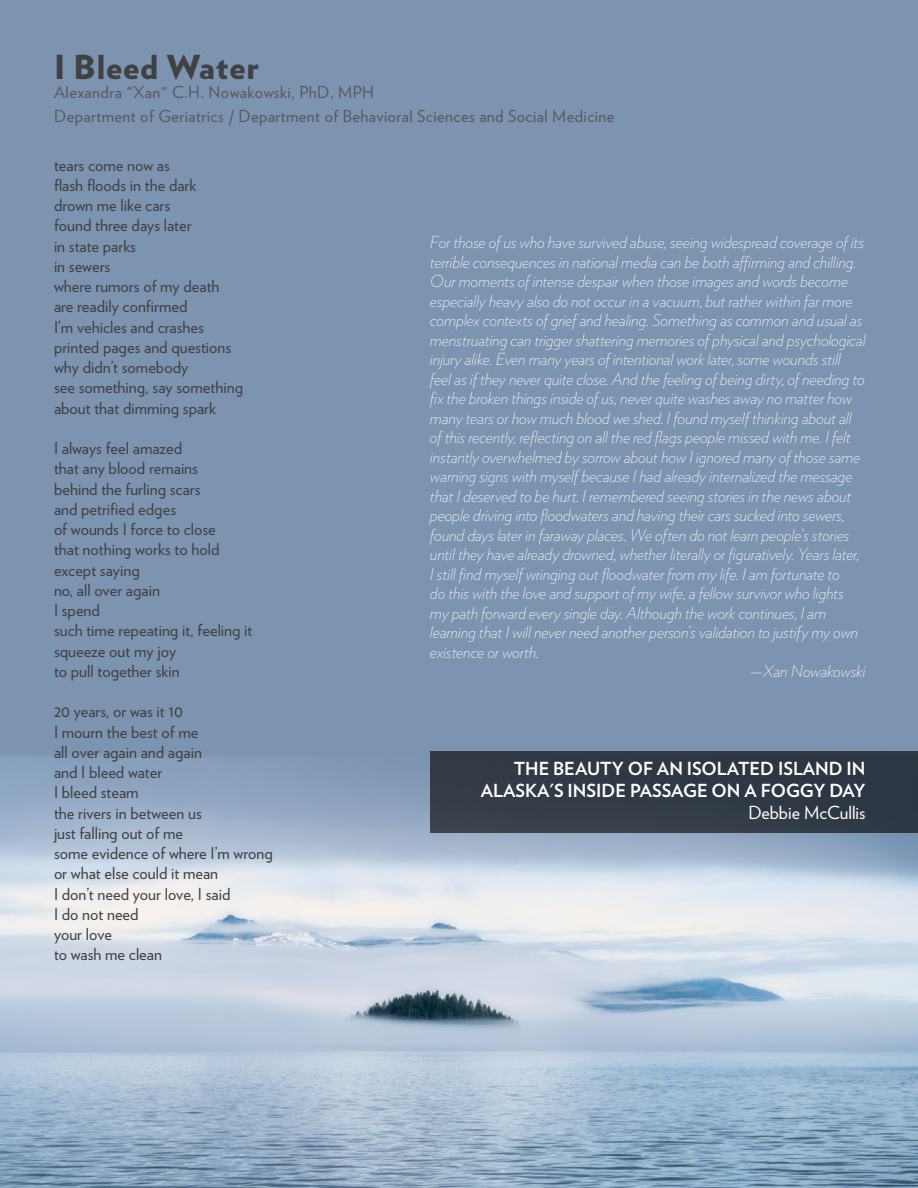
<style>
.page{position:relative;width:918px;height:1188px;background:#fff}
.page>*{position:absolute;margin:0;border:0;box-sizing:border-box;transform-origin:0 0}
.Poem_Left{font:900 33px "Verlag";letter-spacing:.025em;color:#414042}
.t1{font:700 18px "Verlag";color:#fff}
.t2{font:18px "Verlag";color:#fff}
.Poem_Left-2{font:italic 200 16.5px/19.5px "Verlag";letter-spacing:-.005em;color:#fff}
.Poem_Left-3{font:16.5px "Verlag";color:#414042}
.Poem_Left-4{font:16.5px "Verlag";letter-spacing:.025em;color:#58595b}
</style>
<div class="page">
<div style="left:0;top:0;width:918px;height:795px;background:#7c94b0"></div>
<img style="left:0;top:757px;width:918px;height:431px">
<div style="left:430px;top:751px;width:488px;height:81px;background:#303945"></div>
<p class="Poem_Left" style="left:54px;top:40px;width:206px">I Bleed Water</p>
<p class="Poem_Left-4" style="left:54px;top:80px;width:321px">Alexandra "Xan" C.H. Nowakowski, PhD, MPH</p>
<p class="Poem_Left-4" style="left:54px;top:104px;width:562px">Department of Geriatrics / Department of Behavioral Sciences and Social Medicine</p>
<p class="Poem_Left-3" style="left:54px;top:152px;width:117px">tears come now as</p>
<p class="Poem_Left-3" style="left:54px;top:172px;width:144px">flash floods in the dark</p>
<p class="Poem_Left-3" style="left:54px;top:193px;width:118px">drown me like cars</p>
<p class="Poem_Left-3" style="left:54px;top:213px;width:139px">found three days later</p>
<p class="Poem_Left-3" style="left:54px;top:233px;width:84px">in state parks</p>
<p class="Poem_Left-3" style="left:54px;top:253px;width:58px">in sewers</p>
<p class="Poem_Left-3" style="left:54px;top:274px;width:167px">where rumors of my death</p>
<p class="Poem_Left-3" style="left:54px;top:294px;width:135px">are readily confirmed</p>
<p class="Poem_Left-3" style="left:54px;top:314px;width:151px">I’m vehicles and crashes</p>
<p class="Poem_Left-3" style="left:54px;top:334px;width:179px">printed pages and questions</p>
<p class="Poem_Left-3" style="left:54px;top:355px;width:136px">why didn’t somebody</p>
<p class="Poem_Left-3" style="left:54px;top:375px;width:191px">see something, say something</p>
<p class="Poem_Left-3" style="left:54px;top:395px;width:164px">about that dimming spark</p>
<p class="Poem_Left-3" style="left:54px;top:436px;width:130px">I always feel amazed</p>
<p class="Poem_Left-3" style="left:54px;top:456px;width:146px">that any blood remains</p>
<p class="Poem_Left-3" style="left:54px;top:476px;width:148px">behind the furling scars</p>
<p class="Poem_Left-3" style="left:54px;top:496px;width:124px">and petrified edges</p>
<p class="Poem_Left-3" style="left:54px;top:517px;width:163px">of wounds I force to close</p>
<p class="Poem_Left-3" style="left:54px;top:537px;width:167px">that nothing works to hold</p>
<p class="Poem_Left-3" style="left:54px;top:557px;width:87px">except saying</p>
<p class="Poem_Left-3" style="left:54px;top:577px;width:107px">no, all over again</p>
<p class="Poem_Left-3" style="left:54px;top:598px;width:47px">I spend</p>
<p class="Poem_Left-3" style="left:54px;top:618px;width:200px">such time repeating it, feeling it</p>
<p class="Poem_Left-3" style="left:54px;top:638px;width:124px">squeeze out my joy</p>
<p class="Poem_Left-3" style="left:54px;top:658px;width:127px">to pull together skin</p>
<p class="Poem_Left-3" style="left:54px;top:699px;width:130px">20 years, or was it 10</p>
<p class="Poem_Left-3" style="left:54px;top:719px;width:146px">I mourn the best of me</p>
<p class="Poem_Left-3" style="left:54px;top:739px;width:150px">all over again and again</p>
<p class="Poem_Left-3" style="left:54px;top:760px;width:110px">and I bleed water</p>
<p class="Poem_Left-3" style="left:54px;top:780px;width:86px">I bleed steam</p>
<p class="Poem_Left-3" style="left:54px;top:800px;width:149px">the rivers in between us</p>
<p class="Poem_Left-3" style="left:54px;top:820px;width:131px">just falling out of me</p>
<p class="Poem_Left-3" style="left:54px;top:841px;width:220px">some evidence of where I’m wrong</p>
<p class="Poem_Left-3" style="left:54px;top:861px;width:166px">or what else could it mean</p>
<p class="Poem_Left-3" style="left:54px;top:881px;width:178px">I don’t need your love, I said</p>
<p class="Poem_Left-3" style="left:54px;top:901px;width:86px">I do not need</p>
<p class="Poem_Left-3" style="left:54px;top:922px;width:60px">your love</p>
<p class="Poem_Left-3" style="left:54px;top:942px;width:110px">to wash me clean</p>
<p class="Poem_Left-2" style="left:430px;top:231px;width:437px">For those of us who have survived abuse, seeing widespread coverage of its terrible consequences in national media can be both affirming and chilling.<br>Our moments of intense despair when those images and words become especially heavy also do not occur in a vacuum, but rather within far more complex contexts of grief and healing. Something as common and usual as menstruating can trigger shattering memories of physical and psychological injury alike. Even many years of intentional work later, some wounds still feel as if they never quite close. And the feeling of being dirty, of needing to fix the broken things inside of us, never quite washes away no matter how many tears or how much blood we shed. I found myself thinking about all of this recently, reflecting on all the red flags people missed with me. I felt instantly overwhelmed by sorrow about how I ignored many of those same warning signs with myself because I had already internalized the message that I deserved to be hurt. I remembered seeing stories in the news about people driving into floodwaters and having their cars sucked into sewers, found days later in faraway places. We often do not learn people’s stories until they have already drowned, whether literally or figuratively. Years later, I still find myself wringing out floodwater from my life. I am fortunate to<br>do this with the love and support of my wife, a fellow survivor who lights my path forward every single day. Although the work continues, I am learning that I will never need another person’s validation to justify my own existence or worth.</p>
<p class="Poem_Left-2" style="left:750px;top:660px;width:117px">—Xan Nowakowski</p>
<p class="t1" style="left:514px;top:755px;width:353px">THE BEAUTY OF AN ISOLATED ISLAND IN</p>
<p class="t1" style="left:481px;top:776px;width:386px">ALASKA'S INSIDE PASSAGE ON A FOGGY DAY</p>
<p class="t2" style="left:748px;top:799px;width:119px">Debbie McCullis</p>
</div>
